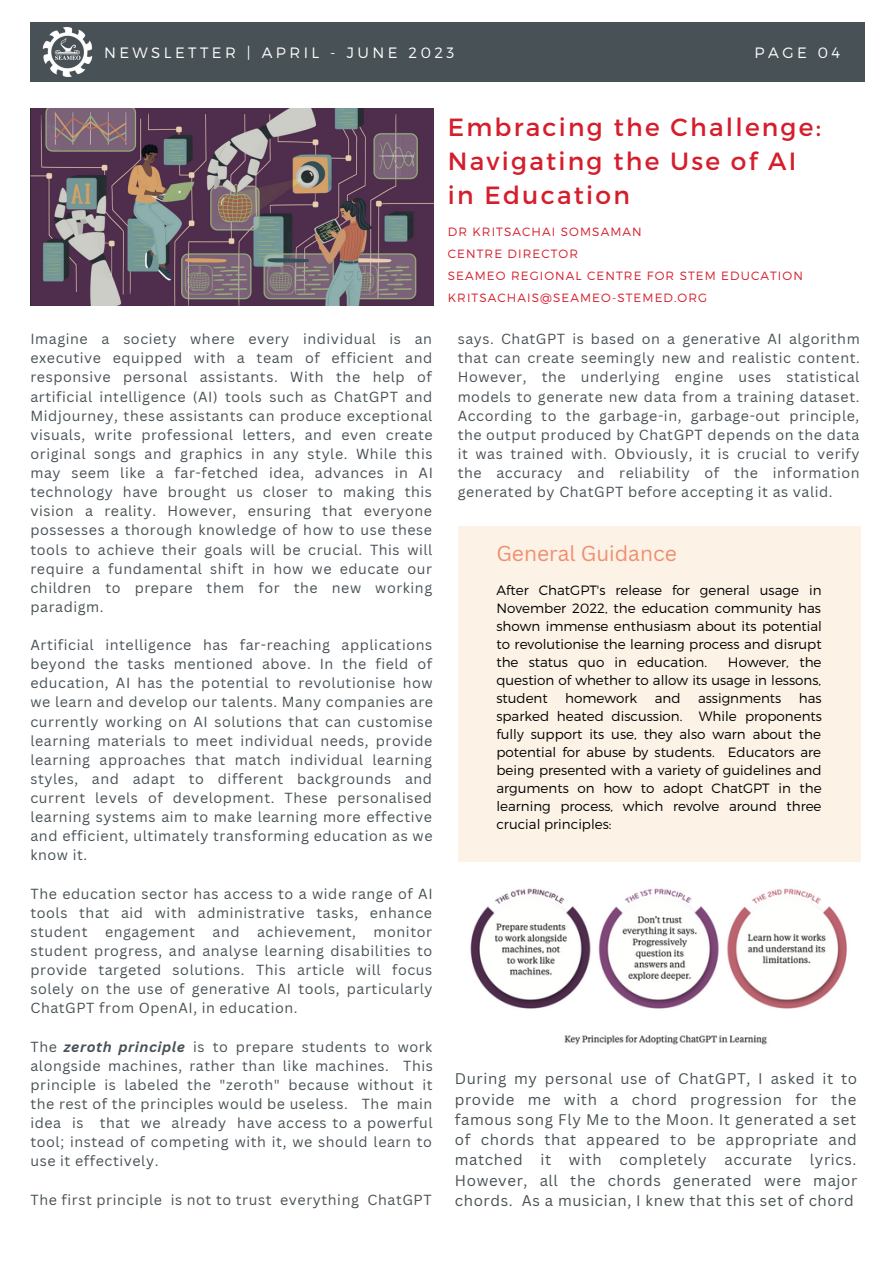
<style>
.page{position:relative;width:893px;height:1264px;background:#fff}
.page>*{position:absolute;margin:0;border:0;box-sizing:border-box;transform-origin:0 0}
.t1{font:24.9px "Montserrat";letter-spacing:.09em;color:#d51e2c}
.t2{font:21px "Canva Sans";color:#ef8f71}
.t3{font:15px/20.2px "Canva Sans";letter-spacing:.04em;color:#485155;text-align:justify}
.t4{font:300 15px "Montserrat";letter-spacing:.23em;color:#fff}
.t5{font:300 15px "Montserrat";letter-spacing:.23em;color:#fcf2e6}
.t6{font:14.25px/19px "Canva Sans";letter-spacing:.04em;color:#485155;text-align:justify}
.t7{font:300 13.5px/18px "Montserrat";color:#000;text-align:justify}
.t8{font:300 12px "Montserrat";letter-spacing:.09em;color:#d51e2c}
.s1{font-weight:700;font-style:italic}
</style>
<div class="page">
<div style="left:30px;top:23px;width:835px;height:59px;background:#485155"></div>
<img style="left:42px;top:28px;width:51px;height:48px">
<img style="left:30px;top:108px;width:403px;height:197px">
<div style="left:457px;top:526px;width:403px;height:335px;background:#fcf2e6"></div>
<img style="left:470px;top:888px;width:377px;height:157px">
<p class="t4" style="left:104px;top:43px;width:352px">NEWSLETTER | APRIL - JUNE 2023</p>
<p class="t5" style="left:754px;top:45px;width:54px">PAGE</p>
<p class="t4" style="left:754px;top:43px;width:54px">PAGE</p>
<p class="t5" style="left:817px;top:45px;width:24px">02</p>
<p class="t4" style="left:817px;top:43px;width:24px">04</p>
<p class="t6" style="left:30px;top:329px;width:404px">Imagine a society where every individual is an executive equipped with a team of efficient and responsive personal assistants. With the help of artificial intelligence (AI) tools such as ChatGPT and Midjourney, these assistants can produce exceptional visuals, write professional letters, and even create original songs and graphics in any style. While this may seem like a far-fetched idea, advances in AI technology have brought us closer to making this vision a reality. However, ensuring that everyone possesses a thorough knowledge of how to use these tools to achieve their goals will be crucial. This will require a fundamental shift in how we educate our children to prepare them for the new working paradigm.</p>
<p class="t6" style="left:30px;top:635px;width:404px">Artificial intelligence has far-reaching applications beyond the tasks mentioned above. In the field of education, AI has the potential to revolutionise how we learn and develop our talents. Many companies are currently working on AI solutions that can customise learning materials to meet individual needs, provide learning approaches that match individual learning styles, and adapt to different backgrounds and current levels of development. These personalised learning systems aim to make learning more effective and efficient, ultimately transforming education as we know it.</p>
<p class="t6" style="left:30px;top:883px;width:403px">The education sector has access to a wide range of AI tools that aid with administrative tasks, enhance student engagement and achievement, monitor student progress, and analyse learning disabilities to provide targeted solutions. This article will focus solely on the use of generative AI tools, particularly ChatGPT from OpenAI, in education.</p>
<p class="t6" style="left:30px;top:1036px;width:404px">The <span class="s1">zeroth principle</span> is to prepare students to work alongside machines, rather than like machines. This principle is labeled the "zeroth" because without it the rest of the principles would be useless. The main idea is that we already have access to a powerful tool; instead of competing with it, we should learn to use it effectively.</p>
<p class="t6" style="left:30px;top:1189px;width:402px">The first principle is not to trust everything ChatGPT</p>
<p class="t1" style="left:448px;top:111px;width:374px">Embracing the Challenge:</p>
<p class="t1" style="left:448px;top:145px;width:350px">Navigating the Use of AI</p>
<p class="t1" style="left:448px;top:179px;width:183px">in Education</p>
<p class="t8" style="left:448px;top:224px;width:195px">DR KRITSACHAI SOMSAMAN</p>
<p class="t8" style="left:448px;top:246px;width:132px">CENTRE DIRECTOR</p>
<p class="t8" style="left:448px;top:268px;width:356px">SEAMEO REGIONAL CENTRE FOR STEM EDUCATION</p>
<p class="t8" style="left:448px;top:290px;width:261px">KRITSACHAIS@SEAMEO-STEMED.ORG</p>
<p class="t6" style="left:457px;top:329px;width:403px">says. ChatGPT is based on a generative AI algorithm that can create seemingly new and realistic content.<br>However, the underlying engine uses statistical models to generate new data from a training dataset.<br>According to the garbage-in, garbage-out principle, the output produced by ChatGPT depends on the data it was trained with. Obviously, it is crucial to verify the accuracy and reliability of the information generated by ChatGPT before accepting it as valid.</p>
<p class="t2" style="left:496px;top:538px;width:182px">General Guidance</p>
<p class="t7" style="left:496px;top:580px;width:327px">After ChatGPT's release for general usage in November 2022, the education community has shown immense enthusiasm about its potential to revolutionise the learning process and disrupt the status quo in education.</p>
<p class="t7" style="left:496px;top:652px;width:326px;text-indent:231px">However, the question of whether to allow its usage in lessons, student</p>
<p class="t7" style="left:496px;top:688px;width:327px;text-indent:302px">has sparked heated discussion. While proponents fully support its use, they also warn about the potential for abuse by students. Educators are being presented with a variety of guidelines and arguments on how to adopt ChatGPT in the learning process, which revolve around three crucial principles:</p>
<p class="t7" style="left:565px;top:688px;width:74px">homework</p>
<p class="t7" style="left:654px;top:688px;width:27px">and</p>
<p class="t7" style="left:698px;top:688px;width:85px">assignments</p>
<p class="t3" style="left:455px;top:1068px;width:404px">During my personal use of ChatGPT, I asked it to provide me with a chord progression for the famous song Fly Me to the Moon. It generated a set of chords that appeared to be appropriate and matched it with completely accurate lyrics.<br>However, all the chords generated were major chords. As a musician, I knew that this set of chord</p>
</div>
